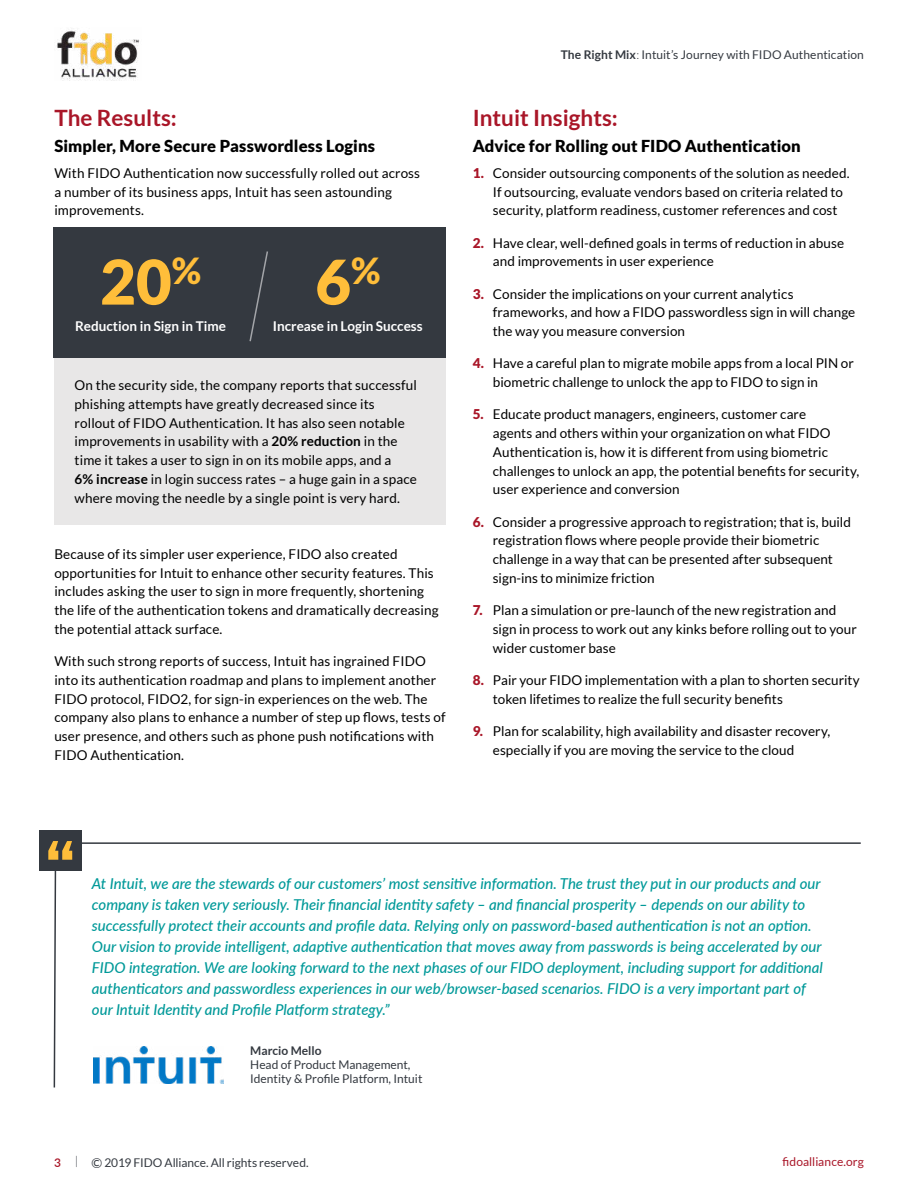
<style>
.page{position:relative;width:918px;height:1188px;background:#fff}
.page>*{position:absolute;margin:0;border:0;box-sizing:border-box;transform-origin:0 0}
.t1{font:900 61.65px "Lato";color:#ffbe3a}
.t2{font:700 22.5px "Lato";color:#a91628}
.t3{font:900 16.5px "Lato";letter-spacing:.005em;color:#000}
.t4{font:italic 500 15px/21px "Lato";color:#099}
.t5{font:13.5px/18.8px "Lato";letter-spacing:.01em;color:#000}
.t6{font:700 13.5px "Lato";color:#fff}
.t7{font:12px/14.4px "Lato";color:#343940}
.t8{font:12px "Lato";letter-spacing:.005em;color:#a91628}
.t9{font:700 12px "Lato";color:#343940}
.s1{font-weight:700}
.s2{font-weight:300}
.s3{font-weight:900;color:#a91628}
.s4{font-weight:600;color:#a91628}
.s5{font-size:13.5px}
</style>
<div class="page">
<img style="left:57px;top:30px;width:82px;height:51px">
<div style="left:54px;top:227px;width:392px;height:297px;background:#e8e7e7"></div>
<div style="left:54px;top:227px;width:392px;height:130px;background:#343940"></div>
<svg style="left:249px;top:251px;width:19px;height:91px"></svg>
<svg style="left:53px;top:842px;width:808px;height:246px"></svg>
<div style="left:39px;top:830px;width:42px;height:41px;background:#343940"></div>
<svg style="left:48px;top:841px;width:24px;height:19px"></svg>
<h2 class="t2" style="left:54px;top:109px;width:124px">The Results:</h2>
<p class="t3" style="left:54px;top:140px;width:322px">Simpler, More Secure Passwordless Logins</p>
<p class="t5" style="left:54px;top:164px;width:367px">With FIDO Authentication now successfully rolled out across a number of its business apps, Intuit has seen astounding improvements.</p>
<h1 class="t1" style="left:100px;top:257px;width:103px">20<sup>%</sup></h1>
<h1 class="t1" style="left:315px;top:257px;width:67px">6<sup>%</sup></h1>
<p class="t6" style="left:75px;top:321px;width:152px">Reduction in Sign in Time</p>
<p class="t6" style="left:273px;top:321px;width:151px">Increase in Login Success</p>
<p class="t5" style="left:75px;top:376px;width:344px">On the security side, the company reports that successful phishing attempts have greatly decreased since its rollout of FIDO Authentication. It has also seen notable improvements in usability with a <span class="s1">20% reduction</span> in the time it takes a user to sign in on its mobile apps, and a<br><span class="s1">6% increase</span> in login success rates – a huge gain in a space where moving the needle by a single point is very hard.</p>
<p class="t5" style="left:54px;top:545px;width:386px">Because of its simpler user experience, FIDO also created opportunities for Intuit to enhance other security features. This includes asking the user to sign in more frequently, shortening the life of the authentication tokens and dramatically decreasing the potential attack surface.</p>
<p class="t5" style="left:54px;top:652px;width:393px">With such strong reports of success, Intuit has ingrained FIDO into its authentication roadmap and plans to implement another FIDO protocol, FIDO2, for sign-in experiences on the web. The company also plans to enhance a number of step up flows, tests of user presence, and others such as phone push notifications with FIDO Authentication.</p>
<p class="t7" style="left:561px;top:48px;width:305px"><span class="s1">The Right Mix</span><span class="s2">:</span> Intuit’s Journey with FIDO Authentication</p>
<h2 class="t2" style="left:473px;top:109px;width:147px">Intuit Insights:</h2>
<p class="t3" style="left:473px;top:140px;width:330px">Advice for Rolling out FIDO Authentication</p>
<p class="t5" style="left:493px;top:164px;width:358px;text-indent:-20px"><span class="s3">1.</span> Consider outsourcing components of the solution as needed.<br>If outsourcing, evaluate vendors based on criteria related to security, platform readiness, customer references and cost</p>
<p class="t5" style="left:493px;top:233px;width:353px;text-indent:-20px"><span class="s3">2.</span> Have clear, well-defined goals in terms of reduction in abuse and improvements in user experience</p>
<p class="t5" style="left:493px;top:284px;width:364px;text-indent:-20px"><span class="s3">3.</span> Consider the implications on your current analytics frameworks, and how a FIDO passwordless sign in will change the way you measure conversion</p>
<p class="t5" style="left:493px;top:354px;width:362px;text-indent:-20px"><span class="s3">4.</span> Have a careful plan to migrate mobile apps from a local PIN or biometric challenge to unlock the app to FIDO to sign in</p>
<p class="t5" style="left:493px;top:405px;width:368px;text-indent:-20px"><span class="s3">5.</span> Educate product managers, engineers, customer care<br>agents and others within your organization on what FIDO Authentication is, how it is different from using biometric challenges to unlock an app, the potential benefits for security, user experience and conversion</p>
<p class="t5" style="left:493px;top:512px;width:359px;text-indent:-20px"><span class="s3">6.</span> Consider a progressive approach to registration; that is, build registration flows where people provide their biometric challenge in a way that can be presented after subsequent sign-ins to minimize friction</p>
<p class="t5" style="left:493px;top:601px;width:365px;text-indent:-20px"><span class="s3">7.</span> Plan a simulation or pre-launch of the new registration and sign in process to work out any kinks before rolling out to your wider customer base</p>
<p class="t5" style="left:493px;top:671px;width:368px;text-indent:-20px"><span class="s3">8.</span> Pair your FIDO implementation with a plan to shorten security token lifetimes to realize the full security benefits</p>
<p class="t5" style="left:493px;top:722px;width:339px;text-indent:-20px"><span class="s3">9.</span> Plan for scalability, high availability and disaster recovery, especially if you are moving the service to the cloud</p>
<p class="t4" style="left:92px;top:872px;width:733px">At Intuit, we are the stewards of our customers’ most sensitive information. The trust they put in our products and our company is taken very seriously. Their financial identity safety – and financial prosperity – depends on our ability to successfully protect their accounts and profile data. Relying only on password-based authentication is not an option.<br>Our vision to provide intelligent, adaptive authentication that moves away from passwords is being accelerated by our FIDO integration. We are looking forward to the next phases of our FIDO deployment, including support for additional authenticators and passwordless experiences in our web/browser-based scenarios. FIDO is a very important part of our Intuit Identity and Profile Platform strategy.”</p>
<p class="t9" style="left:250px;top:1046px;width:73px">Marcio Mello</p>
<p class="t7" style="left:250px;top:1057px;width:174px">Head of Product Management,<br>Identity &amp; Profile Platform, Intuit</p>
<p class="t7" style="left:54px;top:1156px;width:256px"><span class="s4">3</span> <span class="s2">|</span> <span class="s5">©</span> 2019 FIDO Alliance. All rights reserved.</p>
<p class="t8" style="left:783px;top:1155px;width:83px">fidoalliance.org</p>
</div>
